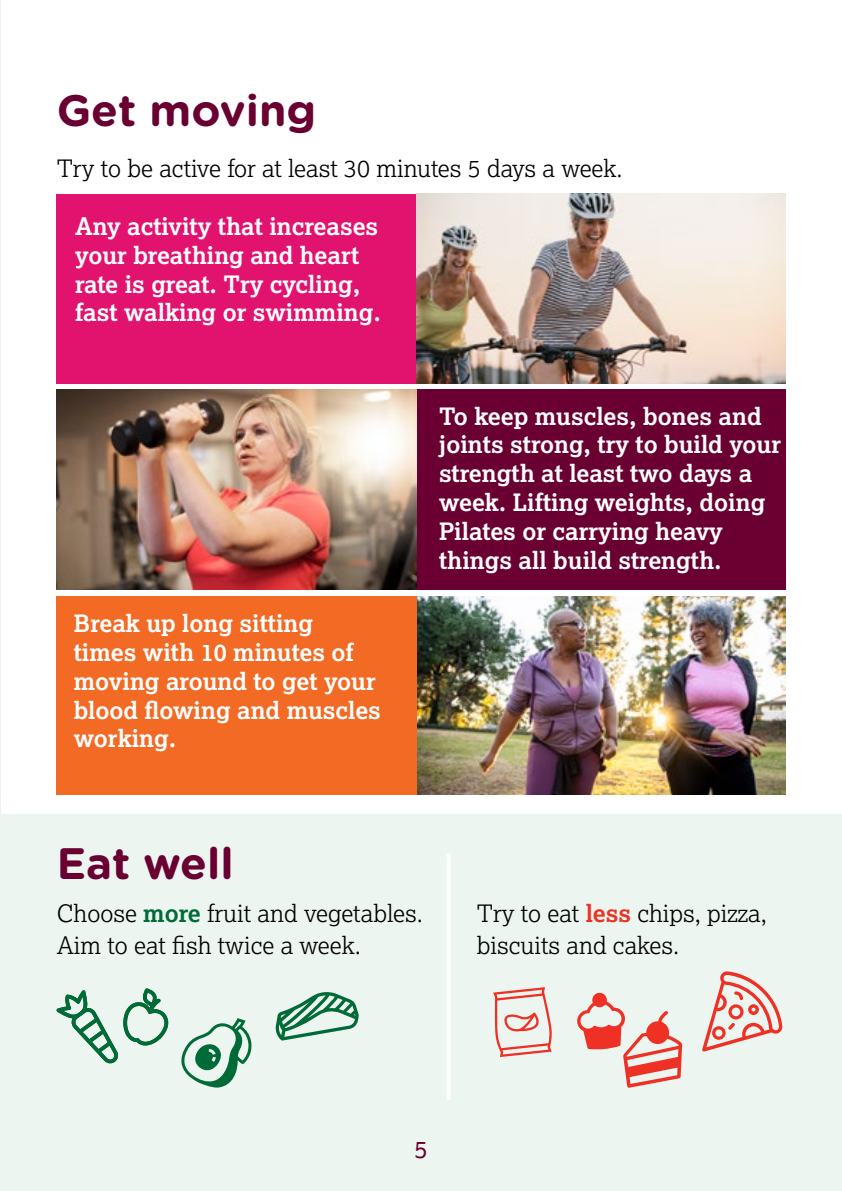
<style>
.page{position:relative;width:842px;height:1191px;background:#fff}
.page>*{position:absolute;margin:0;border:0;box-sizing:border-box;transform-origin:0 0}
.t1{font:700 44px "Gotham Rounded";color:#6a0032}
.t2{font:700 24px/28.8px "Lexia";color:#fff}
.t3{font:300 24px/32px "Lexia";color:#000}
.t4{font:24px "Lexia";color:#6a0032}
.s1{font-weight:700;color:#006b36}
.s2{font-weight:700;color:#ee3124}
</style>
<div class="page">
<svg style="left:0;top:0;width:1px;height:814px"></svg>
<div style="left:0;top:814px;width:842px;height:377px;background:#edf5f1"></div>
<div style="left:57px;top:194px;width:360px;height:189px;background:#e2126f"></div>
<img style="left:417px;top:194px;width:368px;height:189px">
<img style="left:57px;top:389px;width:360px;height:201px">
<img style="left:417px;top:596px;width:368px;height:198px">
<div style="left:417px;top:389px;width:368px;height:201px;background:#6a0032"></div>
<div style="left:57px;top:596px;width:360px;height:198px;background:#f26a24"></div>
<svg style="left:57px;top:988px;width:111px;height:75px"></svg>
<svg style="left:275px;top:992px;width:84px;height:48px"></svg>
<svg style="left:181px;top:1018px;width:71px;height:70px"></svg>
<svg style="left:493px;top:987px;width:59px;height:70px"></svg>
<svg style="left:702px;top:971px;width:81px;height:80px"></svg>
<svg style="left:577px;top:992px;width:105px;height:95px"></svg>
<hr style="left:446px;top:853px;width:4px;height:247px;background:#fff">
<h1 class="t1" style="left:57px;top:78px;width:261px">Get moving</h1>
<p class="t3" style="left:57px;top:152px;width:567px">Try to be active for at least 30 minutes 5 days a week.</p>
<p class="t2" style="left:75px;top:211px;width:307px">Any activity that increases your breathing and heart rate is great. Try cycling, fast walking or swimming.</p>
<p class="t2" style="left:74px;top:608px;width:309px">Break up long sitting times with 10 minutes of moving around to get your blood flowing and muscles working.</p>
<p class="t2" style="left:439px;top:401px;width:344px">To keep muscles, bones and joints strong, try to build your strength at least two days a week. Lifting weights, doing<br>Pilates or carrying heavy things all build strength.</p>
<h1 class="t1" style="left:57px;top:831px;width:179px">Eat well</h1>
<p class="t3" style="left:57px;top:897px;width:368px">Choose <span class="s1">more</span> fruit and vegetables.<br>Aim to eat fish twice a week.</p>
<p class="t3" style="left:477px;top:897px;width:292px">Try to eat <span class="s2">less</span> chips, pizza, biscuits and cakes.</p>
<p class="t4" style="left:414px;top:1134px;width:15px">5</p>
</div>
